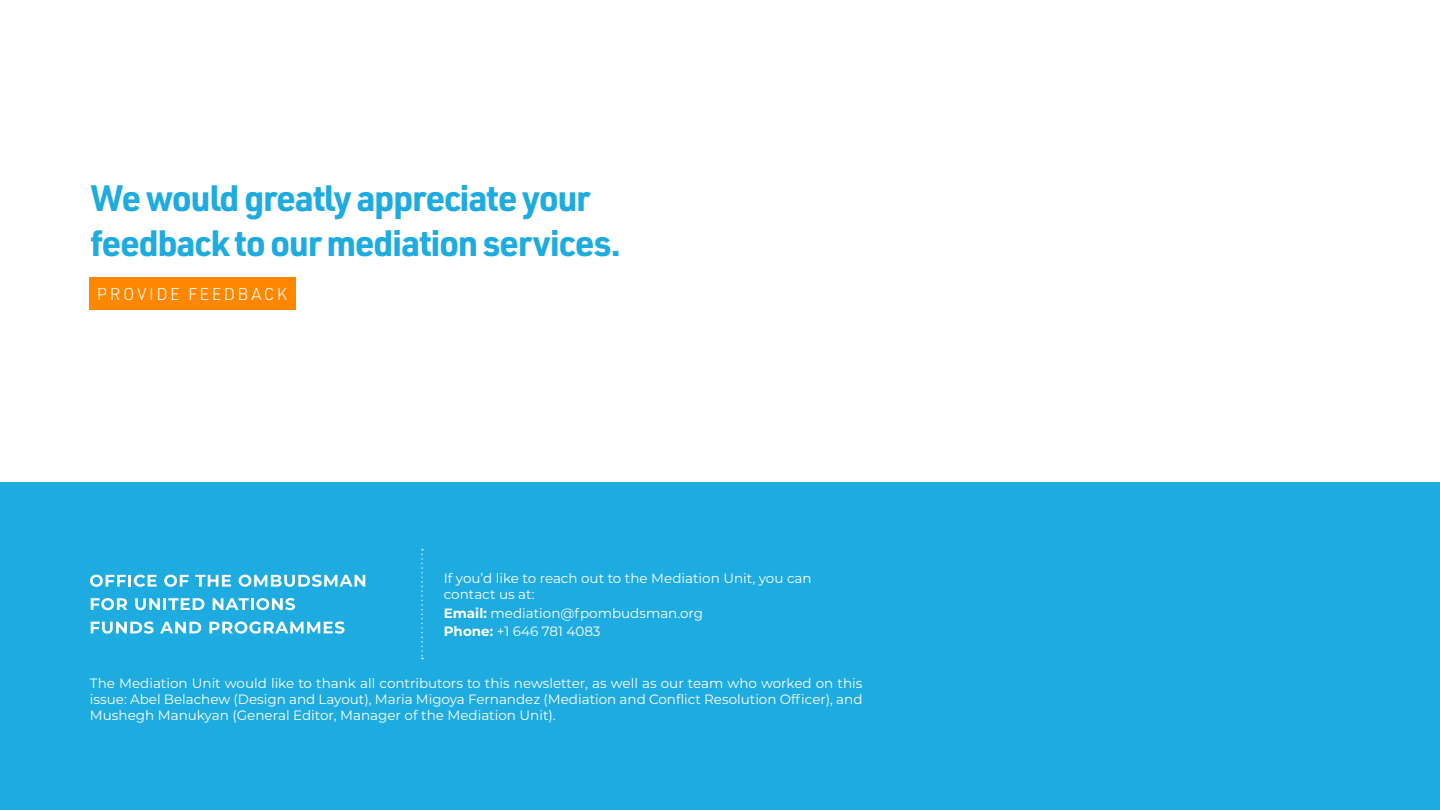
<style>
.page{position:relative;width:1440px;height:810px;background:#fff}
.page>*{position:absolute;margin:0;border:0;box-sizing:border-box;transform-origin:0 0}
.t1{font:700 36px/45.2px "URWDIN";letter-spacing:-.04em;color:#1eabdf}
.t2{font:300 16.88px "URWDIN";letter-spacing:.14em;color:#fff}
.t3{font:13.5px/16.2px "Montserrat";color:#fff}
.s1{font-weight:700}
</style>
<div class="page">
<div style="left:0;top:482px;width:1440px;height:328px;background:#1eabdf"></div>
<svg style="left:90px;top:575px;width:67px;height:12px"></svg>
<svg style="left:164px;top:575px;width:25px;height:12px"></svg>
<svg style="left:195px;top:575px;width:36px;height:12px"></svg>
<svg style="left:239px;top:575px;width:126px;height:12px"></svg>
<svg style="left:91px;top:598px;width:36px;height:12px"></svg>
<svg style="left:135px;top:598px;width:69px;height:12px"></svg>
<svg style="left:213px;top:598px;width:82px;height:12px"></svg>
<svg style="left:91px;top:621px;width:63px;height:13px"></svg>
<svg style="left:160px;top:622px;width:41px;height:11px"></svg>
<svg style="left:209px;top:621px;width:136px;height:13px"></svg>
<svg style="left:421px;top:549px;width:2px;height:110px"></svg>
<div style="left:89px;top:278px;width:207px;height:32px;background:#ff8700"></div>
<h1 class="t1" style="left:90px;top:174px;width:533px">We would greatly appreciate your feedback to our mediation services.</h1>
<p class="t2" style="left:97px;top:283px;width:192px">PROVIDE FEEDBACK</p>
<p class="t3" style="left:444px;top:570px;width:369px">If you’d like to reach out to the Mediation Unit, you can contact us at:</p>
<p class="t3" style="left:444px;top:603px;width:261px;line-height:18.5px"><span class="s1">Email:</span> mediation@fpombudsman.org<br><span class="s1">Phone:</span> +1 646 781 4083</p>
<p class="t3" style="left:90px;top:674px;width:774px;text-align:justify">The Mediation Unit would like to thank all contributors to this newsletter, as well as our team who worked on this issue: Abel Belachew (Design and Layout), Maria Migoya Fernandez (Mediation and Conflict Resolution Officer), and Mushegh Manukyan (General Editor, Manager of the Mediation Unit).</p>
</div>
